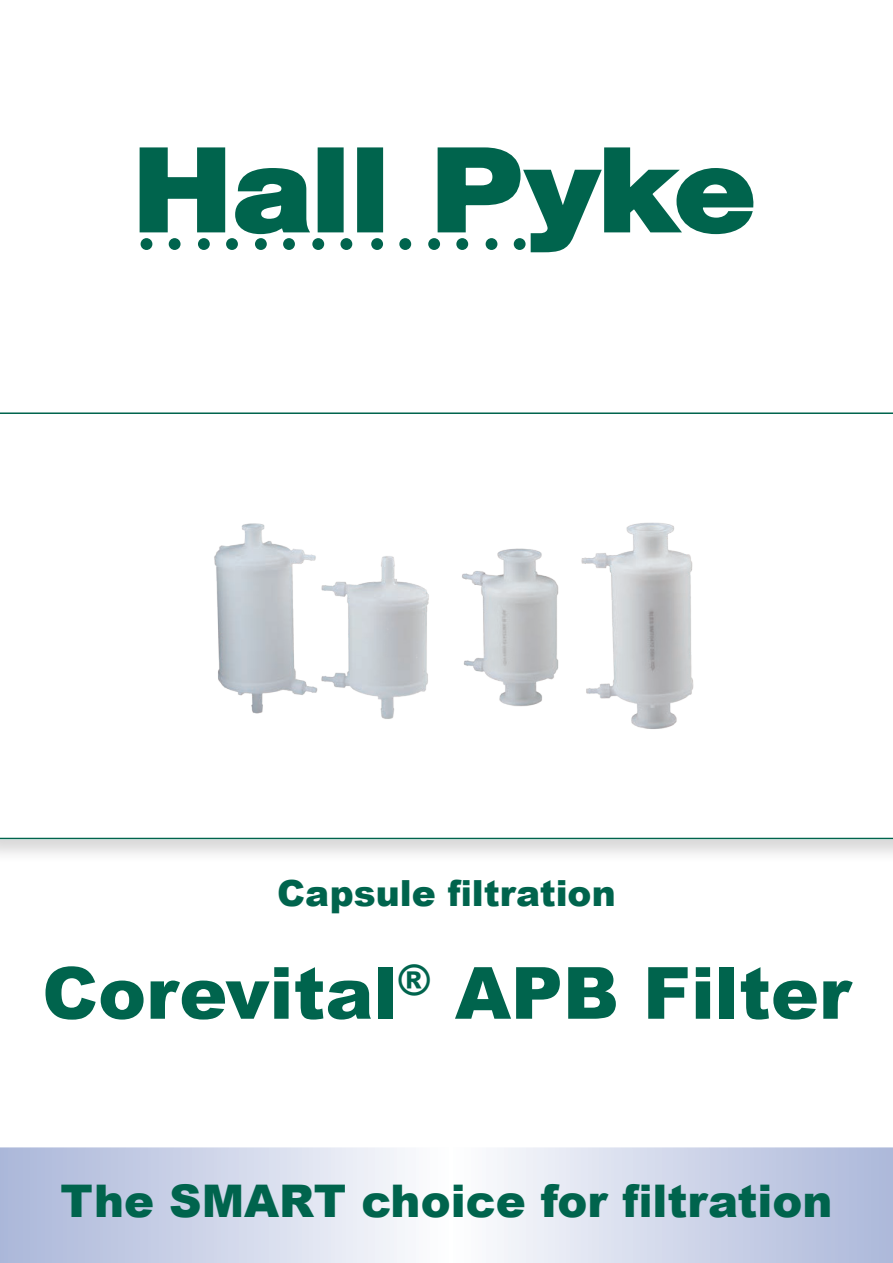
<style>
.page{position:relative;width:893px;height:1263px;background:#fff}
.page>*{position:absolute;margin:0;border:0;box-sizing:border-box;transform-origin:0 0}
.t1{font:900 72px "Arial";color:#00644d}
.t2{font:900 45px "Arial";color:#00644d}
.t3{font:900 36px "Arial";color:#00644d}
</style>
<div class="page">
<div style="left:0;top:409px;width:893px;height:455px;background:#231f20;opacity:.18"></div>
<div style="left:0;top:413px;width:893px;height:426px;background:#fff"></div>
<img style="left:214px;top:522px;width:480px;height:207px">
<svg style="left:140px;top:147px;width:86px;height:86px"></svg>
<svg style="left:235px;top:168px;width:75px;height:67px"></svg>
<div style="left:319px;top:149px;width:23px;height:82px;background:#00644d"></div>
<div style="left:318px;top:147px;width:26px;height:85px;border:3px solid #00644d"></div>
<div style="left:359px;top:149px;width:22px;height:82px;background:#00644d"></div>
<div style="left:357px;top:147px;width:26px;height:85px;border:3px solid #00644d"></div>
<svg style="left:436px;top:147px;width:317px;height:105px"></svg>
<div style="left:141px;top:238px;width:11px;height:12px;background:#00644d;border-radius:50%"></div>
<div style="left:169px;top:238px;width:12px;height:12px;background:#00644d;border-radius:50%"></div>
<div style="left:198px;top:238px;width:12px;height:12px;background:#00644d;border-radius:50%"></div>
<div style="left:226px;top:238px;width:12px;height:12px;background:#00644d;border-radius:50%"></div>
<div style="left:255px;top:238px;width:12px;height:12px;background:#00644d;border-radius:50%"></div>
<div style="left:283px;top:238px;width:12px;height:12px;background:#00644d;border-radius:50%"></div>
<div style="left:312px;top:238px;width:12px;height:12px;background:#00644d;border-radius:50%"></div>
<div style="left:340px;top:238px;width:12px;height:12px;background:#00644d;border-radius:50%"></div>
<div style="left:371px;top:238px;width:12px;height:12px;background:#00644d;border-radius:50%"></div>
<div style="left:399px;top:238px;width:12px;height:12px;background:#00644d;border-radius:50%"></div>
<div style="left:428px;top:238px;width:12px;height:12px;background:#00644d;border-radius:50%"></div>
<div style="left:456px;top:238px;width:12px;height:12px;background:#00644d;border-radius:50%"></div>
<div style="left:486px;top:238px;width:11px;height:12px;background:#00644d;border-radius:50%"></div>
<div style="left:514px;top:238px;width:12px;height:12px;background:#00644d;border-radius:50%"></div>
<hr style="left:0;top:412px;width:893px;height:2px;background:#00644d">
<hr style="left:0;top:838px;width:893px;height:1px;background:#00644d">
<svg style="left:0;top:1147px;width:893px;height:116px"></svg>
<p class="t3" style="left:277px;top:867px;width:340px">Capsule filtration</p>
<p class="t1" style="left:42px;top:941px;width:810px">Corevital<sup>®</sup> APB Filter</p>
<p class="t2" style="left:61px;top:1168px;width:773px">The SMART choice for filtration</p>
</div>
